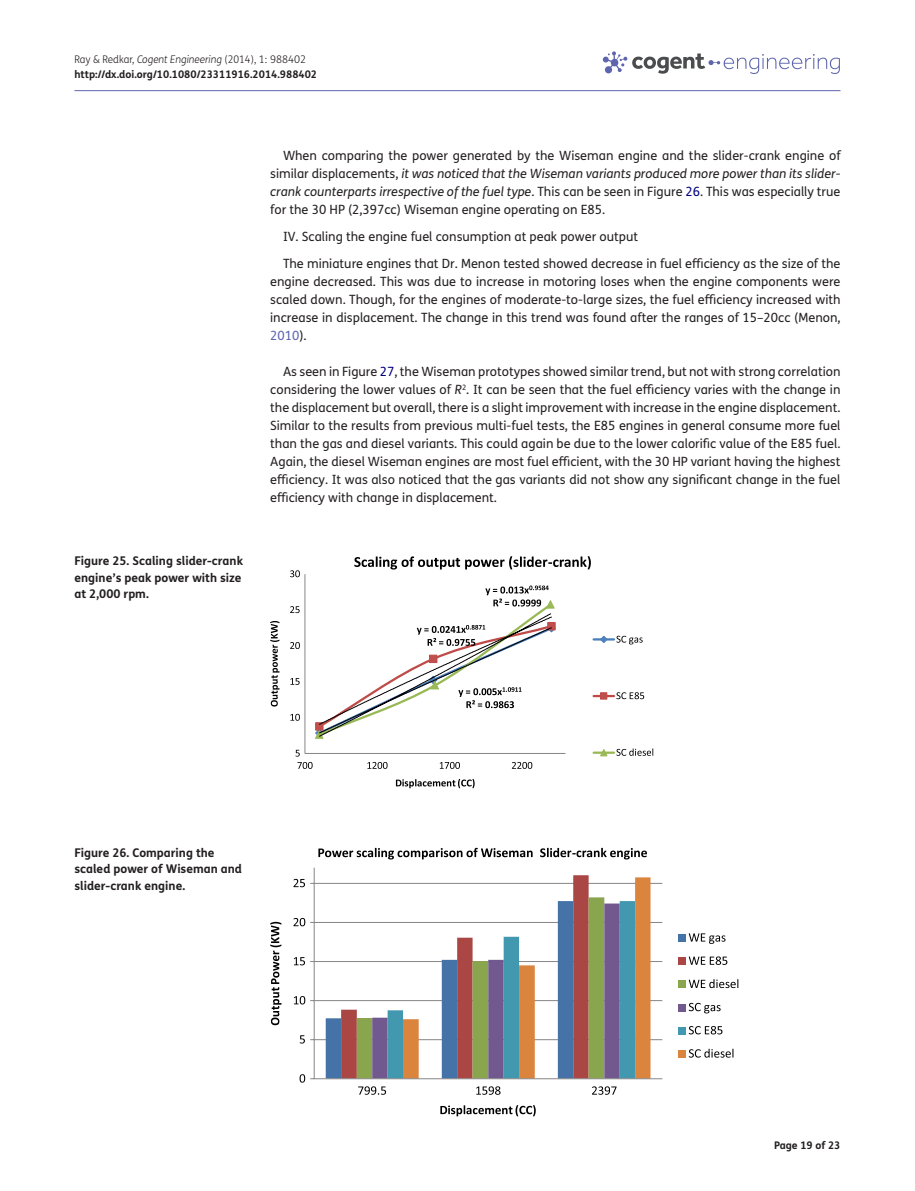
<style>
.page{position:relative;width:915px;height:1191px;background:#fff}
.page>*{position:absolute;margin:0;border:0;box-sizing:border-box;transform-origin:0 0}
.t1{font:12.75px/18px "FS Me Pro";color:#231f20;text-align:justify}
.t2{font:700 12px/16.5px "FS Me Pro";color:#231f20}
.t3{font:700 10.5px/15px "FS Me Pro";color:#231f20}
.s1{font-weight:300}
.s2{font-weight:300;font-style:italic}
.s3{font-style:italic}
.s4{color:#000080}
.s5{color:#5e65ae}
</style>
<div class="page">
<hr style="left:74px;top:90px;width:766px;height:1px;background:#5e65ae">
<svg style="left:602px;top:51px;width:237px;height:23px"></svg>
<hr style="left:314px;top:1039px;width:348px;height:1px;background:#868686">
<hr style="left:314px;top:1000px;width:348px;height:1px;background:#868686">
<hr style="left:314px;top:961px;width:348px;height:1px;background:#868686">
<hr style="left:314px;top:922px;width:348px;height:1px;background:#868686">
<hr style="left:314px;top:883px;width:348px;height:1px;background:#868686">
<svg style="left:325px;top:1000px;width:16px;height:78px"></svg>
<svg style="left:341px;top:875px;width:247px;height:203px"></svg>
<svg style="left:357px;top:897px;width:46px;height:181px"></svg>
<svg style="left:372px;top:903px;width:15px;height:175px"></svg>
<svg style="left:387px;top:901px;width:16px;height:177px"></svg>
<svg style="left:403px;top:877px;width:247px;height:201px"></svg>
<hr style="left:313px;top:867px;width:1px;height:211px;background:#868686">
<hr style="left:314px;top:1078px;width:348px;height:1px;background:#868686">
<svg style="left:299px;top:1074px;width:15px;height:8px"></svg>
<svg style="left:299px;top:1035px;width:15px;height:8px"></svg>
<svg style="left:294px;top:996px;width:20px;height:8px"></svg>
<svg style="left:294px;top:957px;width:20px;height:8px"></svg>
<svg style="left:293px;top:918px;width:21px;height:8px"></svg>
<svg style="left:293px;top:879px;width:21px;height:8px"></svg>
<svg style="left:358px;top:1086px;width:28px;height:8px"></svg>
<svg style="left:476px;top:1086px;width:24px;height:8px"></svg>
<svg style="left:592px;top:1086px;width:24px;height:8px"></svg>
<svg style="left:270px;top:922px;width:11px;height:103px"></svg>
<svg style="left:440px;top:1105px;width:95px;height:11px"></svg>
<svg style="left:318px;top:848px;width:328px;height:11px"></svg>
<div style="left:678px;top:934px;width:7px;height:7px;background:#4572a7"></div>
<svg style="left:688px;top:933px;width:37px;height:11px"></svg>
<div style="left:678px;top:957px;width:7px;height:7px;background:#aa4643"></div>
<svg style="left:688px;top:956px;width:39px;height:9px"></svg>
<div style="left:678px;top:980px;width:7px;height:8px;background:#89a54e"></div>
<svg style="left:688px;top:979px;width:50px;height:9px"></svg>
<div style="left:678px;top:1003px;width:7px;height:8px;background:#71588f"></div>
<svg style="left:688px;top:1002px;width:32px;height:11px"></svg>
<div style="left:678px;top:1027px;width:7px;height:7px;background:#4198af"></div>
<svg style="left:688px;top:1026px;width:34px;height:8px"></svg>
<div style="left:678px;top:1050px;width:7px;height:7px;background:#db843d"></div>
<svg style="left:688px;top:1048px;width:45px;height:9px"></svg>
<hr style="left:304px;top:574px;width:1px;height:179px;background:#868686">
<hr style="left:305px;top:753px;width:260px;height:1px;background:#868686">
<svg style="left:315px;top:585px;width:241px;height:154px"></svg>
<svg style="left:295px;top:750px;width:4px;height:6px"></svg>
<svg style="left:290px;top:714px;width:10px;height:6px"></svg>
<svg style="left:290px;top:678px;width:9px;height:7px"></svg>
<svg style="left:290px;top:642px;width:10px;height:7px"></svg>
<svg style="left:290px;top:606px;width:9px;height:7px"></svg>
<svg style="left:290px;top:570px;width:10px;height:7px"></svg>
<svg style="left:297px;top:762px;width:15px;height:7px"></svg>
<svg style="left:367px;top:762px;width:20px;height:7px"></svg>
<svg style="left:439px;top:762px;width:21px;height:7px"></svg>
<svg style="left:511px;top:762px;width:21px;height:7px"></svg>
<svg style="left:270px;top:621px;width:9px;height:85px"></svg>
<svg style="left:396px;top:779px;width:78px;height:9px"></svg>
<svg style="left:354px;top:556px;width:236px;height:13px"></svg>
<hr style="left:593px;top:638px;width:20px;height:2px;background:#4a7ebb">
<svg style="left:599px;top:635px;width:9px;height:8px"></svg>
<svg style="left:616px;top:635px;width:26px;height:9px"></svg>
<hr style="left:593px;top:695px;width:20px;height:2px;background:#be4b48">
<div style="left:600px;top:692px;width:7px;height:7px;background:#c0504d;border:1px solid #be4b48"></div>
<svg style="left:616px;top:692px;width:28px;height:7px"></svg>
<hr style="left:593px;top:751px;width:20px;height:3px;background:#98b954">
<svg style="left:599px;top:749px;width:9px;height:7px"></svg>
<svg style="left:616px;top:748px;width:37px;height:8px"></svg>
<p class="t3" style="left:74px;top:51px;width:244px"><span class="s1">Ray &amp; Redkar,</span> <span class="s2">Cogent Engineering</span> <span class="s1">(2014), 1: 988402 </span>http://dx.doi.org/10.1080/23311916.2014.988402</p>
<p class="t2" style="left:74px;top:552px;width:170px;text-align:justify">Figure 25. Scaling slider-crank engine’s peak power with size at 2,000 rpm.</p>
<p class="t1" style="left:270px;top:146px;width:571px;text-indent:13px">When comparing the power generated by the Wiseman engine and the slider-crank engine of similar displacements, <span class="s3">it was noticed that the Wiseman variants produced more power than its slider&shy;crank counterparts irrespective of the fuel type</span>. This can be seen in Figure <span class="s4">26</span>. This was especially true for the 30 HP (2,397cc) Wiseman engine operating on E85.</p>
<p class="t1" style="left:283px;top:223px;width:559px;line-height:27px">IV. Scaling the engine fuel consumption at peak power output<br>The miniature engines that Dr. Menon tested showed decrease in fuel efficiency as the size of the</p>
<p class="t1" style="left:270px;top:272px;width:571px">engine decreased. This was due to increase in motoring loses when the engine components were scaled down. Though, for the engines of moderate-to-large sizes, the fuel efficiency increased with increase in displacement. The change in this trend was found after the ranges of 15–20cc (Menon, <span class="s5">2010</span>).</p>
<p class="t1" style="left:270px;top:362px;width:571px;text-indent:13px">As seen in Figure <span class="s4">27</span>, the Wiseman prototypes showed similar trend, but not with strong correlation considering the lower values of <span class="s3">R</span><sup>2</sup>. It can be seen that the fuel efficiency varies with the change in the displacement but overall, there is a slight improvement with increase in the engine displacement.<br>Similar to the results from previous multi-fuel tests, the E85 engines in general consume more fuel than the gas and diesel variants. This could again be due to the lower calorific value of the E85 fuel.<br>Again, the diesel Wiseman engines are most fuel efficient, with the 30 HP variant having the highest efficiency. It was also noticed that the gas variants did not show any significant change in the fuel efficiency with change in displacement.</p>
<p class="t2" style="left:74px;top:843px;width:169px">Figure 26. Comparing the scaled power of Wiseman and slider-crank engine.</p>
<p class="t3" style="left:773px;top:1137px;width:68px">Page 19 of 23</p>
</div>
